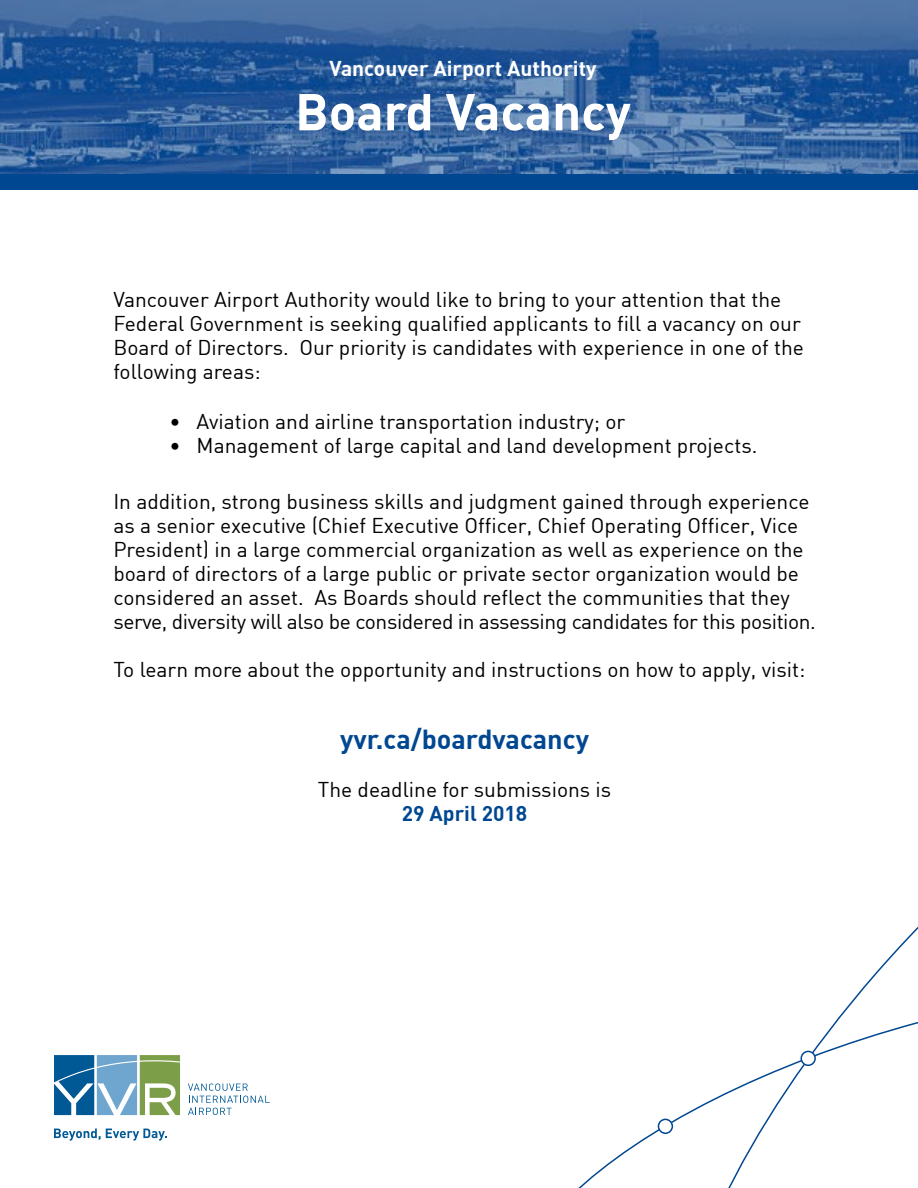
<style>
.page{position:relative;width:918px;height:1188px;background:#fff}
.page>*{position:absolute;margin:0;border:0;box-sizing:border-box;transform-origin:0 0}
.t1{font:700 51px "DIN";color:#fff}
.t2{font:700 27px "DIN";color:#004791}
.t3{font:21px/24px "DIN";color:#000}
.t4{font:700 21px "DIN";color:#fff}
.t5{font:700 21px "DIN";color:#004791}
</style>
<div class="page">
<svg style="left:54px;top:1129px;width:113px;height:12px"></svg>
<svg style="left:188px;top:1084px;width:82px;height:31px"></svg>
<svg style="left:54px;top:1055px;width:126px;height:60px"></svg>
<svg style="left:839px;top:926px;width:79px;height:90px"></svg>
<svg style="left:578px;top:1016px;width:340px;height:172px"></svg>
<div style="left:801px;top:1051px;width:14px;height:14px;background:#fff;border-radius:50%"></div>
<div style="left:801px;top:1051px;width:15px;height:15px;border:2px solid #004791;border-radius:50%"></div>
<div style="left:0;top:0;width:918px;height:190px;background:#004791"></div>
<img style="left:0;top:0;width:918px;height:174px">
<div style="left:658px;top:1119px;width:14px;height:14px;background:#fff;border-radius:50%"></div>
<div style="left:658px;top:1119px;width:15px;height:15px;border:2px solid #004791;border-radius:50%"></div>
<p class="t4" style="left:330px;top:54px;width:268px">Vancouver Airport Authority</p>
<h1 class="t1" style="left:295px;top:79px;width:337px">Board Vacancy</h1>
<p class="t3" style="left:113px;top:287px;width:692px">Vancouver Airport Authority would like to bring to your attention that the Federal Government is seeking qualified applicants to fill a vacancy on our Board of Directors. Our priority is candidates with experience in one of the following areas:</p>
<p class="t3" style="left:170px;top:409px;width:457px">• Aviation and airline transportation industry; or</p>
<p class="t3" style="left:170px;top:434px;width:589px">• Management of large capital and land development projects.</p>
<p class="t3" style="left:113px;top:489px;width:704px">In addition, strong business skills and judgment gained through experience as a senior executive (Chief Executive Officer, Chief Operating Officer, Vice President) in a large commercial organization as well as experience on the board of directors of a large public or private sector organization would be considered an asset. As Boards should reflect the communities that they serve, diversity will also be considered in assessing candidates for this position.</p>
<p class="t3" style="left:113px;top:657px;width:694px">To learn more about the opportunity and instructions on how to apply, visit:</p>
<p class="t2" style="left:340px;top:722px;width:250px">yvr.ca/boardvacancy</p>
<p class="t3" style="left:318px;top:777px;width:295px">The deadline for submissions is</p>
<p class="t5" style="left:402px;top:800px;width:127px">29 April 2018</p>
</div>
